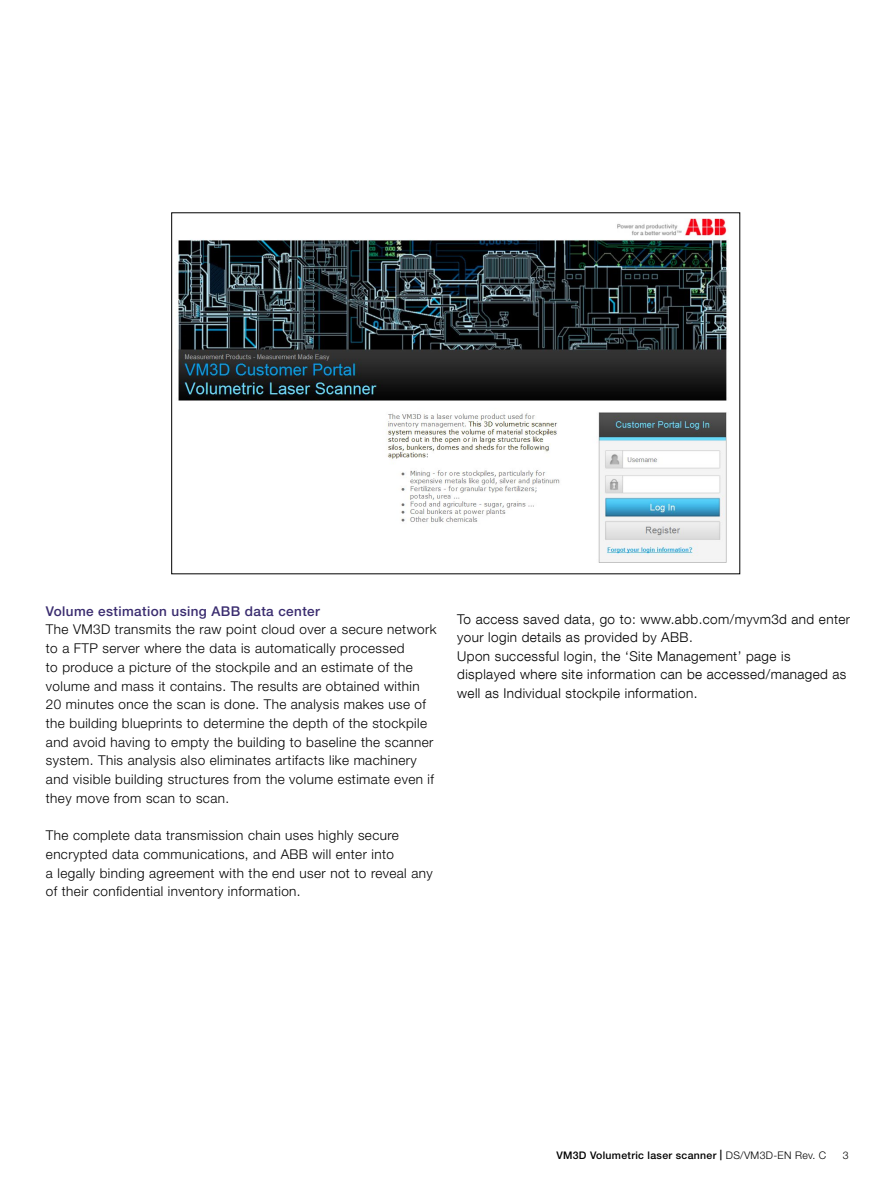
<style>
.page{position:relative;width:893px;height:1188px;background:#fff}
.page>*{position:absolute;margin:0;border:0;box-sizing:border-box;transform-origin:0 0}
.t1{font:300 13.5px/18.8px "Helvetica Neue LT Std";letter-spacing:.03em;color:#000}
.t2{font:300 13.5px/18.6px "ABB Neue Helvetica";letter-spacing:.03em;color:#000}
.t3{font:500 13.5px "Helvetica Neue LT Std";letter-spacing:.03em;color:#3a2c6f}
.t4{font:500 10.5px "Helvetica Neue LT Std";letter-spacing:.03em;color:#000}
.t5{font:300 10.5px "Helvetica Neue LT Std";color:#000}
.s1{font-weight:300}
</style>
<div class="page">
<img style="left:178px;top:219px;width:549px;height:344px">
<p class="t3" style="left:46px;top:603px;width:275px">Volume estimation using ABB data center</p>
<p class="t1" style="left:46px;top:620px;width:392px">The VM3D transmits the raw point cloud over a secure network to a FTP server where the data is automatically processed<br>to produce a picture of the stockpile and an estimate of the volume and mass it contains. The results are obtained within 20 minutes once the scan is done. The analysis makes use of the building blueprints to determine the depth of the stockpile and avoid having to empty the building to baseline the scanner system. This analysis also eliminates artifacts like machinery and visible building structures from the volume estimate even if they move from scan to scan.</p>
<p class="t1" style="left:46px;top:826px;width:388px">The complete data transmission chain uses highly secure encrypted data communications, and ABB will enter into<br>a legally binding agreement with the end user not to reveal any of their confidential inventory information.</p>
<p class="t2" style="left:457px;top:609px;width:394px">To access saved data, go to: www.abb.com/myvm3d and enter your login details as provided by ABB.<br>Upon successful login, the ‘Site Management’ page is displayed where site information can be accessed/managed as well as Individual stockpile information.</p>
<p class="t4" style="left:556px;top:1149px;width:271px">VM3D Volumetric laser scanner | <span class="s1">DS/VM3D-EN Rev. C</span></p>
<p class="t5" style="left:843px;top:1148px;width:7px">3</p>
</div>
